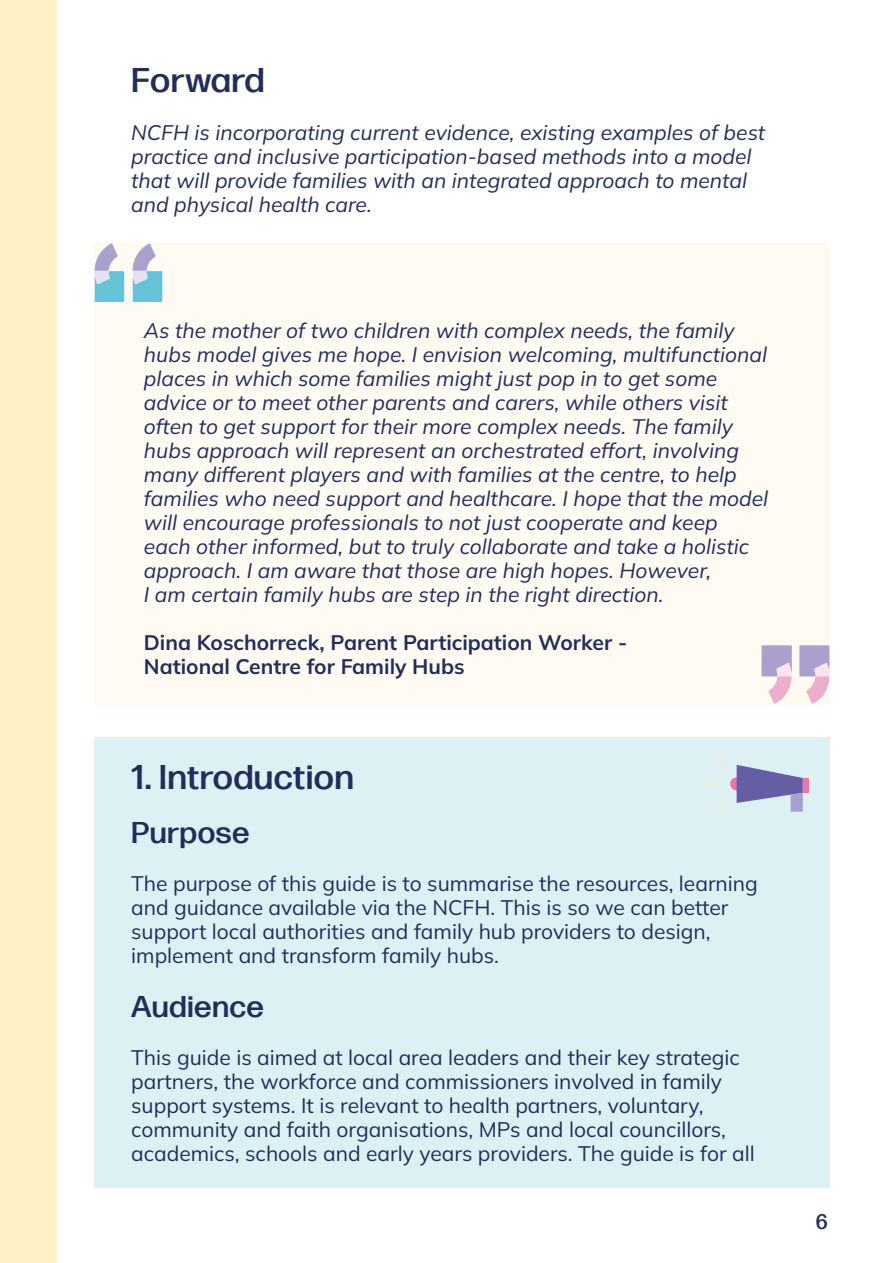
<style>
.page{position:relative;width:893px;height:1263px;background:#fff}
.page>*{position:absolute;margin:0;border:0;box-sizing:border-box;transform-origin:0 0}
.t1{font:500 34.2px "Forma DJR Text";letter-spacing:.01em;color:#232d5a;scale:1.05 1}
.t2{font:500 30px "Forma DJR Text";letter-spacing:.01em;color:#232d5a;scale:1.05 1}
.t3{font:italic 21px/24px "Mulish";color:#232d5a}
.t4{font:21px/24px "Mulish";color:#232d5a}
.t5{font:700 21px/24px "Mulish";color:#232d5a}
.t6{font:500 21px "Forma DJR Text";color:#232d5a}
</style>
<div class="page">
<div style="left:94px;top:737px;width:736px;height:450px;background:#ddf0f4"></div>
<div style="left:94px;top:243px;width:736px;height:462px;background:#fffaed"></div>
<div style="left:0;top:0;width:56px;height:1263px;background:#fff1c7"></div>
<svg style="left:730px;top:777px;width:13px;height:13px"></svg>
<div style="left:803px;top:778px;width:6px;height:15px;background:#ed73aa"></div>
<svg style="left:737px;top:765px;width:66px;height:47px"></svg>
<svg style="left:717px;top:759px;width:10px;height:15px"></svg>
<svg style="left:717px;top:796px;width:10px;height:16px"></svg>
<svg style="left:705px;top:783px;width:17px;height:2px"></svg>
<svg style="left:94px;top:243px;width:30px;height:59px"></svg>
<svg style="left:132px;top:243px;width:30px;height:59px"></svg>
<svg style="left:799px;top:645px;width:31px;height:59px"></svg>
<svg style="left:761px;top:645px;width:31px;height:59px"></svg>
<h1 class="t1" style="left:131px;top:55px;width:129px">Forward</h1>
<p class="t3" style="left:131px;top:120px;width:636px">NCFH is incorporating current evidence, existing examples of best practice and inclusive participation-based methods into a model that will provide families with an integrated approach to mental and physical health care.</p>
<p class="t3" style="left:144px;top:318px;width:626px">As the mother of two children with complex needs, the family hubs model gives me hope. I envision welcoming, multifunctional places in which some families might just pop in to get some advice or to meet other parents and carers, while others visit often to get support for their more complex needs. The family hubs approach will represent an orchestrated effort, involving many different players and with families at the centre, to help families who need support and healthcare. I hope that the model will encourage professionals to not just cooperate and keep each other informed, but to truly collaborate and take a holistic approach. I am aware that those are high hopes. However,<br>I am certain family hubs are step in the right direction.</p>
<p class="t5" style="left:144px;top:630px;width:485px">Dina Koschorreck, Parent Participation Worker -<br>National Centre for Family Hubs</p>
<h1 class="t1" style="left:131px;top:751px;width:214px">1. Introduction</h1>
<h2 class="t2" style="left:131px;top:810px;width:114px">Purpose</h2>
<p class="t4" style="left:131px;top:870px;width:628px">The purpose of this guide is to summarise the resources, learning and guidance available via the NCFH. This is so we can better support local authorities and family hub providers to design, implement and transform family hubs.</p>
<h2 class="t2" style="left:131px;top:984px;width:128px">Audience</h2>
<p class="t4" style="left:131px;top:1044px;width:625px">This guide is aimed at local area leaders and their key strategic partners, the workforce and commissioners involved in family support systems. It is relevant to health partners, voluntary, community and faith organisations, MPs and local councillors, academics, schools and early years providers. The guide is for all</p>
<p class="t6" style="left:816px;top:1206px;width:13px">6</p>
</div>
